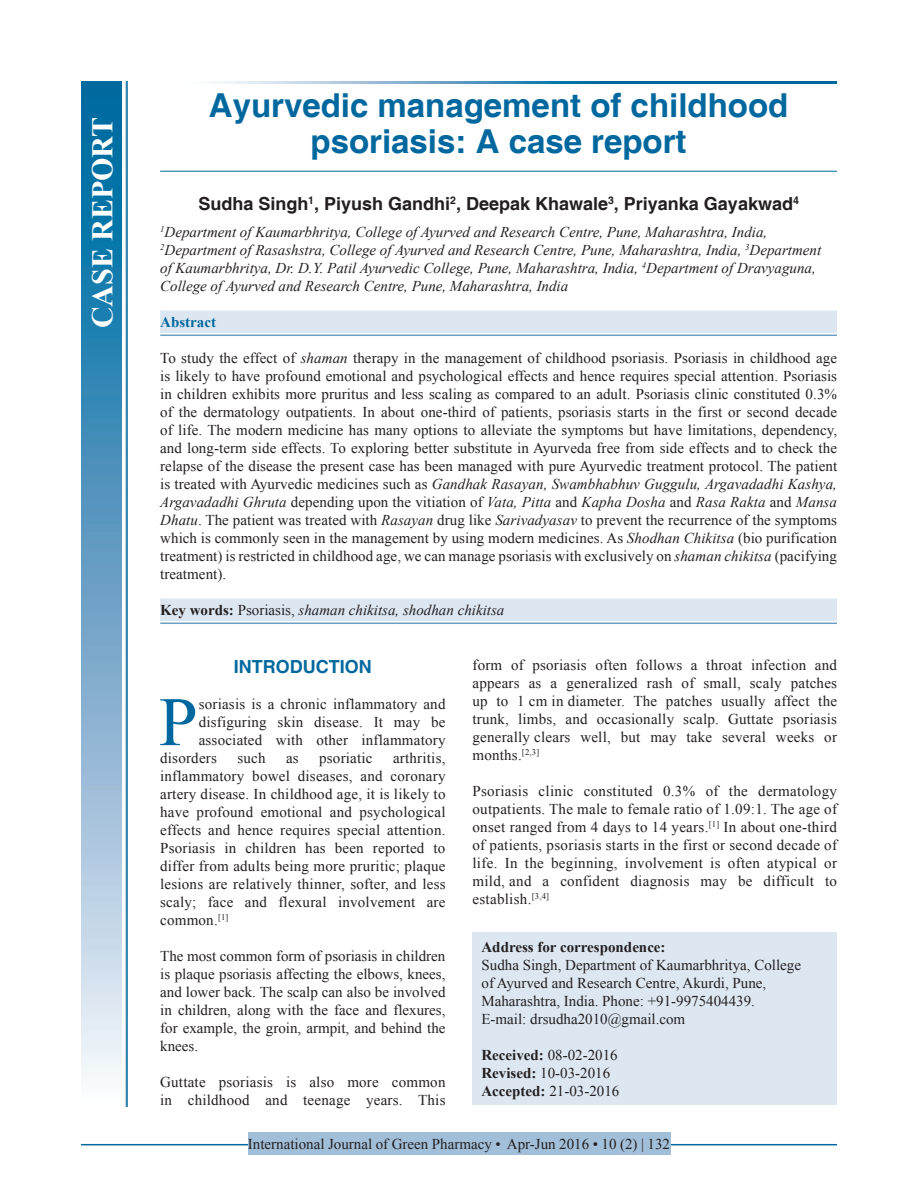
<style>
.page{position:relative;width:918px;height:1188px;background:#fff}
.page>*{position:absolute;margin:0;border:0;box-sizing:border-box;transform-origin:0 0}
.DROP_CAP_TX{font:69.3px "Times New Roman";color:#00689e}
.AT{font:700 33px/36px "Helvetica";color:#00689e;text-align:center}
.AH{font:700 30px "Times New Roman";color:#fff}
.AU{font:700 18px "Helvetica";color:#231f20}
.t1{font:700 18px "Helvetica";color:#00689e}
.ABS{font:15px/18px "Times New Roman";letter-spacing:.005em;color:#231f20;text-align:justify}
.TX{font:15px/18px "Times New Roman";letter-spacing:.015em;color:#231f20;text-align:justify}
.DROP_CAP_TX-2{font:15px/18px "Times New Roman";letter-spacing:.015em;color:#231f20;text-align:justify}
.AFF{font:italic 15px/18px "Times New Roman";color:#231f20}
.ADD{font:15px/18px "Times New Roman";color:#231f20}
.RF{font:15px "Times New Roman";color:#231f20}
.HIS{font:15px/18px "Times New Roman";color:#231f20}
.KWD_1_L{font:italic 15px "Times New Roman";color:#231f20}
.ABSH{font:700 15px "Times New Roman";color:#00689e}
.s1{font-style:italic}
.s2{font-weight:700;font-style:normal}
.s3{font-style:normal}
.s4{font-weight:700}
</style>
<div class="page">
<hr style="left:81px;top:1144px;width:756px;height:1px;background:#00689e">
<div style="left:248px;top:1133px;width:422px;height:22px;background:#a2bfda"></div>
<hr style="left:160px;top:171px;width:677px;height:1px;background:#00689e">
<div style="left:160px;top:311px;width:677px;height:22px;background:#dde7f2"></div>
<hr style="left:160px;top:335px;width:677px;height:1px;background:#6d9fc6">
<div style="left:160px;top:599px;width:677px;height:22px;background:#dde7f2"></div>
<hr style="left:160px;top:623px;width:677px;height:1px;background:#6d9fc6">
<div style="left:472px;top:933px;width:365px;height:172px;background:#dde7f2"></div>
<svg style="left:215px;top:81px;width:622px;height:3px;background:#4d94bc"></svg>
<div style="left:81px;top:81px;width:41px;height:1026px;background:linear-gradient(to bottom,#005e9a,#f6f0f9)"></div>
<hr style="left:127px;top:81px;width:1px;height:1026px;background:#00689e">
<hr style="left:126px;top:81px;width:1px;height:1026px;background:#00689e">
<p class="AH" style="left:81px;top:328px;width:213px;rotate:-90deg">CASE REPORT</p>
<p class="AT" style="left:209px;top:89px;width:581px">Ayurvedic management of childhood psoriasis: A case report</p>
<p class="AU" style="left:198px;top:193px;width:602px">Sudha Singh<sup>1</sup>, Piyush Gandhi<sup>2</sup>, Deepak Khawale<sup>3</sup>, Priyanka Gayakwad<sup>4</sup></p>
<p class="AFF" style="left:160px;top:223px;width:663px"><sup>1</sup>Department of Kaumarbhritya, College of Ayurved and Research Centre, Pune, Maharashtra, India, <sup>2</sup>Department of Rasashstra, College of Ayurved and Research Centre, Pune, Maharashtra, India, <sup>3</sup>Department of Kaumarbhritya, Dr. D.Y. Patil Ayurvedic College, Pune, Maharashtra, India, <sup>4</sup>Department of Dravyaguna, College of Ayurved and Research Centre, Pune, Maharashtra, India</p>
<p class="ABSH" style="left:160px;top:311px;width:57px">Abstract</p>
<p class="ABS" style="left:160px;top:349px;width:678px">To study the effect of <span class="s1">shaman</span> therapy in the management of childhood psoriasis. Psoriasis in childhood age is likely to have profound emotional and psychological effects and hence requires special attention. Psoriasis in children exhibits more pruritus and less scaling as compared to an adult. Psoriasis clinic constituted 0.3% of the dermatology outpatients. In about one-third of patients, psoriasis starts in the first or second decade of life. The modern medicine has many options to alleviate the symptoms but have limitations, dependency, and long-term side effects. To exploring better substitute in Ayurveda free from side effects and to check the relapse of the disease the present case has been managed with pure Ayurvedic treatment protocol. The patient is treated with Ayurvedic medicines such as <span class="s1">Gandhak Rasayan, Swambhabhuv Guggulu, Argavadadhi Kashya, Argavadadhi Ghruta</span> depending upon the vitiation of <span class="s1">Vata, Pitta</span> and <span class="s1">Kapha Dosha</span> and <span class="s1">Rasa Rakta</span> and <span class="s1">Mansa Dhatu</span>. The patient was treated with <span class="s1">Rasayan</span> drug like <span class="s1">Sarivadyasav</span> to prevent the recurrence of the symptoms which is commonly seen in the management by using modern medicines. As <span class="s1">Shodhan Chikitsa</span> (bio purification treatment) is restricted in childhood age, we can manage psoriasis with exclusively on <span class="s1">shaman chikitsa</span> (pacifying treatment).</p>
<p class="KWD_1_L" style="left:160px;top:600px;width:346px"><span class="s2">Key words:</span> <span class="s3">Psoriasis,</span> shaman chikitsa, shodhan chikitsa</p>
<h1 class="t1" style="left:234px;top:656px;width:139px">INTRODUCTION</h1>
<p class="DROP_CAP_TX" style="left:159px;top:673px;width:40px">P</p>
<p class="DROP_CAP_TX-2" style="left:199px;top:695px;width:248px">soriasis is a chronic inflammatory and</p>
<p class="DROP_CAP_TX-2" style="left:199px;top:713px;width:248px">disfiguring skin disease. It may be</p>
<p class="DROP_CAP_TX-2" style="left:199px;top:731px;width:248px">associated with other inflammatory</p>
<p class="DROP_CAP_TX-2" style="left:160px;top:749px;width:58px">disorders</p>
<p class="DROP_CAP_TX-2" style="left:237px;top:749px;width:30px">such</p>
<p class="DROP_CAP_TX-2" style="left:286px;top:749px;width:14px">as</p>
<p class="DROP_CAP_TX-2" style="left:319px;top:749px;width:55px">psoriatic</p>
<p class="DROP_CAP_TX-2" style="left:160px;top:749px;width:287px;text-indent:233px">arthritis, inflammatory bowel diseases, and coronary artery disease. In childhood age, it is likely to have profound emotional and psychological effects and hence requires special attention.<br>Psoriasis in children has been reported to differ from adults being more pruritic; plaque lesions are relatively thinner, softer, and less scaly; face and flexural involvement are common.<sup>[1]</sup></p>
<p class="TX" style="left:160px;top:947px;width:287px">The most common form of psoriasis in children is plaque psoriasis affecting the elbows, knees, and lower back. The scalp can also be involved in children, along with the face and flexures, for example, the groin, armpit, and behind the knees.</p>
<p class="TX" style="left:160px;top:1073px;width:287px">Guttate psoriasis is also more common in childhood and teenage years. This</p>
<p class="TX" style="left:472px;top:656px;width:366px">form of psoriasis often follows a throat infection and appears as a generalized rash of small, scaly patches up to 1 cm in diameter. The patches usually affect the trunk, limbs, and occasionally scalp. Guttate psoriasis generally clears well, but may take several weeks or months.<sup>[2,3]</sup></p>
<p class="TX" style="left:472px;top:782px;width:366px">Psoriasis clinic constituted 0.3% of the dermatology outpatients. The male to female ratio of 1.09:1. The age of onset ranged from 4 days to 14 years.<sup>[1]</sup> In about one-third of patients, psoriasis starts in the first or second decade of life. In the beginning, involvement is often atypical or mild, and a confident diagnosis may be difficult to establish.<sup>[3,4]</sup></p>
<p class="ADD" style="left:482px;top:938px;width:321px"><span class="s4">Address for correspondence:<br></span>Sudha Singh, Department of Kaumarbhritya, College of Ayurved and Research Centre, Akurdi, Pune, Maharashtra, India. Phone: +91-9975404439.<br>E-mail: drsudha2010@gmail.com</p>
<p class="HIS" style="left:482px;top:1046px;width:139px"><span class="s4">Received:</span> 08-02-2016<br><span class="s4">Revised:</span> 10-03-2016<br><span class="s4">Accepted:</span> 21-03-2016</p>
<p class="RF" style="left:248px;top:1134px;width:424px">International Journal of Green Pharmacy • Apr-Jun 2016 • 10 (2) | 132</p>
</div>
